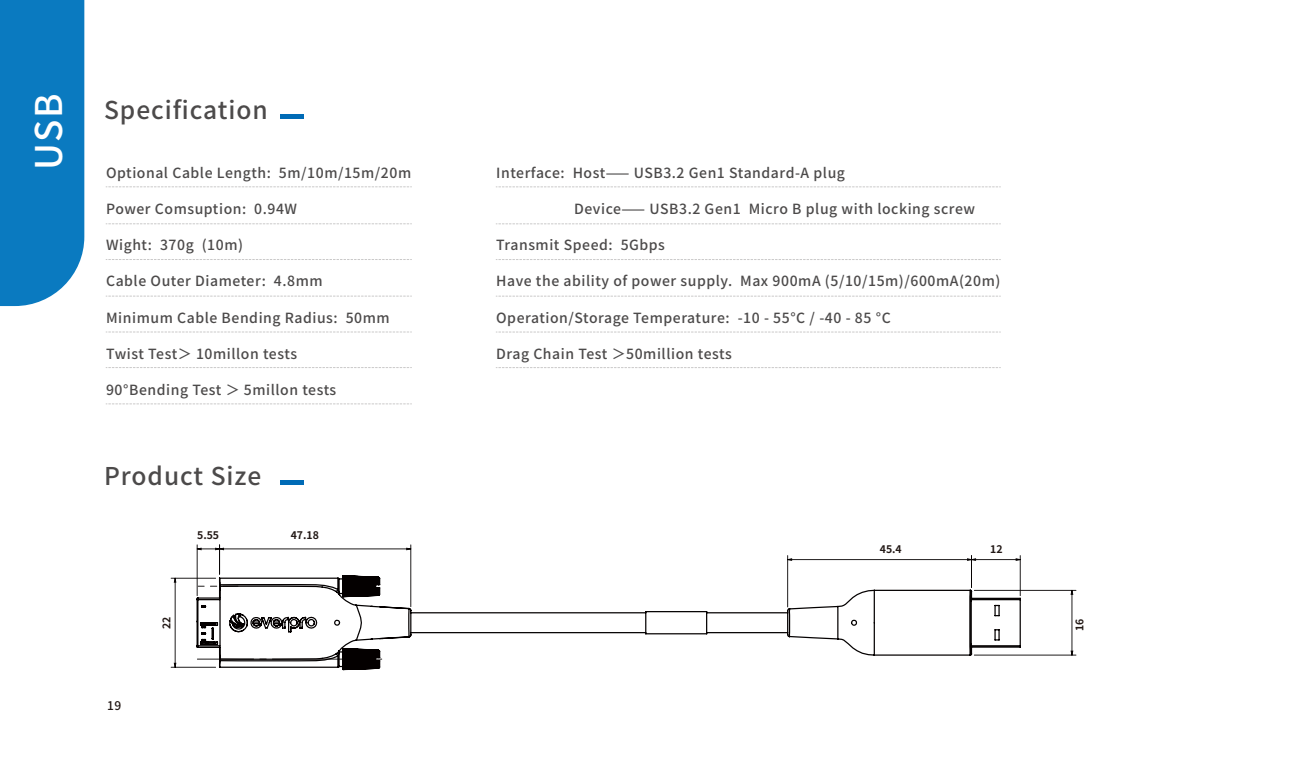
<style>
.page{position:relative;width:1305px;height:774px;background:#fff}
.page>*{position:absolute;margin:0;border:0;box-sizing:border-box;transform-origin:0 0}
.t1{font:500 36.75px "Noto Sans CJ Ksc";color:#fff}
.t2{font:500 24.5px "Noto Sans CJ Ksc";letter-spacing:.04em;color:#4c4a4a}
.t3{font:500 14px "Noto Sans CJ Ksc";letter-spacing:.04em;color:#4c4a4a}
.t4{font:500 11.9px "Noto Sans CJ Ksc";color:#221815}
.t5{font:700 10.5px "Noto Sans CJ Ksc";color:#221815}
</style>
<div class="page">
<div style="left:0;top:0;width:84px;height:306px;background:#0a7ac0"></div>
<hr style="left:281px;top:115px;width:23px;height:4px;background:#006bb6">
<div style="left:281px;top:480px;width:23px;height:5px;background:#006bb6"></div>
<svg style="left:106px;top:186px;width:306px;height:1px"></svg>
<svg style="left:106px;top:223px;width:306px;height:1px"></svg>
<svg style="left:106px;top:259px;width:306px;height:1px"></svg>
<svg style="left:106px;top:296px;width:306px;height:1px"></svg>
<svg style="left:106px;top:332px;width:306px;height:1px"></svg>
<svg style="left:106px;top:367px;width:306px;height:1px"></svg>
<svg style="left:496px;top:186px;width:505px;height:1px"></svg>
<svg style="left:496px;top:223px;width:505px;height:1px"></svg>
<svg style="left:496px;top:259px;width:505px;height:1px"></svg>
<svg style="left:496px;top:296px;width:505px;height:1px"></svg>
<svg style="left:496px;top:332px;width:505px;height:1px"></svg>
<svg style="left:496px;top:367px;width:505px;height:1px"></svg>
<svg style="left:106px;top:403px;width:306px;height:1px"></svg>
<hr style="left:1019px;top:555px;width:1px;height:41px;background:#040000">
<hr style="left:974px;top:590px;width:102px;height:1px;background:#040000">
<hr style="left:974px;top:655px;width:102px;height:1px;background:#040000">
<hr style="left:171px;top:578px;width:45px;height:1px;background:#040000">
<hr style="left:171px;top:667px;width:45px;height:1px;background:#040000">
<hr style="left:197px;top:544px;width:1px;height:52px;background:#040000">
<hr style="left:219px;top:544px;width:1px;height:31px;background:#040000">
<hr style="left:410px;top:544px;width:1px;height:63px;background:#040000">
<hr style="left:787px;top:555px;width:1px;height:52px;background:#040000">
<hr style="left:971px;top:555px;width:1px;height:33px;background:#040000">
<svg style="left:174px;top:578px;width:899px;height:89px"></svg>
<svg style="left:197px;top:548px;width:213px;height:2px"></svg>
<svg style="left:787px;top:558px;width:233px;height:3px"></svg>
<svg style="left:196px;top:575px;width:825px;height:95px"></svg>
<h1 class="t1" style="left:28px;top:170px;width:78px;rotate:-90deg">USB</h1>
<h2 class="t2" style="left:104px;top:96px;width:165px">Specification</h2>
<p class="t3" style="left:106px;top:164px;width:307px">Optional Cable Length: 5m/10m/15m/20m</p>
<p class="t3" style="left:106px;top:201px;width:192px">Power Comsuption: 0.94W</p>
<p class="t3" style="left:106px;top:237px;width:138px">Wight: 370g (10m)</p>
<p class="t3" style="left:106px;top:273px;width:218px">Cable Outer Diameter: 4.8mm</p>
<p class="t3" style="left:106px;top:310px;width:285px">Minimum Cable Bending Radius: 50mm</p>
<p class="t3" style="left:106px;top:346px;width:192px">Twist Test＞ 10millon tests</p>
<p class="t3" style="left:106px;top:382px;width:232px">90°Bending Test ＞ 5millon tests</p>
<h2 class="t2" style="left:104px;top:462px;width:159px">Product Size</h2>
<p class="t5" style="left:197px;top:529px;width:23px">5.55</p>
<p class="t5" style="left:291px;top:529px;width:30px">47.18</p>
<p class="t3" style="left:496px;top:164px;width:350px">Interface: Host⸺ USB3.2 Gen1 Standard-A plug</p>
<p class="t3" style="left:574px;top:201px;width:402px">Device⸺ USB3.2 Gen1 Micro B plug with locking screw</p>
<p class="t3" style="left:496px;top:237px;width:170px">Transmit Speed: 5Gbps</p>
<p class="t3" style="left:496px;top:273px;width:506px">Have the ability of power supply. Max 900mA (5/10/15m)/600mA(20m)</p>
<p class="t3" style="left:496px;top:310px;width:396px">Operation/Storage Temperature: -10 - 55°C / -40 - 85 °C</p>
<p class="t3" style="left:496px;top:346px;width:237px">Drag Chain Test ＞50million tests</p>
<p class="t5" style="left:880px;top:543px;width:23px">45.4</p>
<p class="t5" style="left:990px;top:543px;width:14px">12</p>
<p class="t4" style="left:107px;top:699px;width:16px">19</p>
<p class="t5" style="left:161px;top:629px;width:14px;rotate:-90deg">22</p>
<p class="t5" style="left:1073px;top:631px;width:14px;rotate:-90deg">16</p>
</div>
